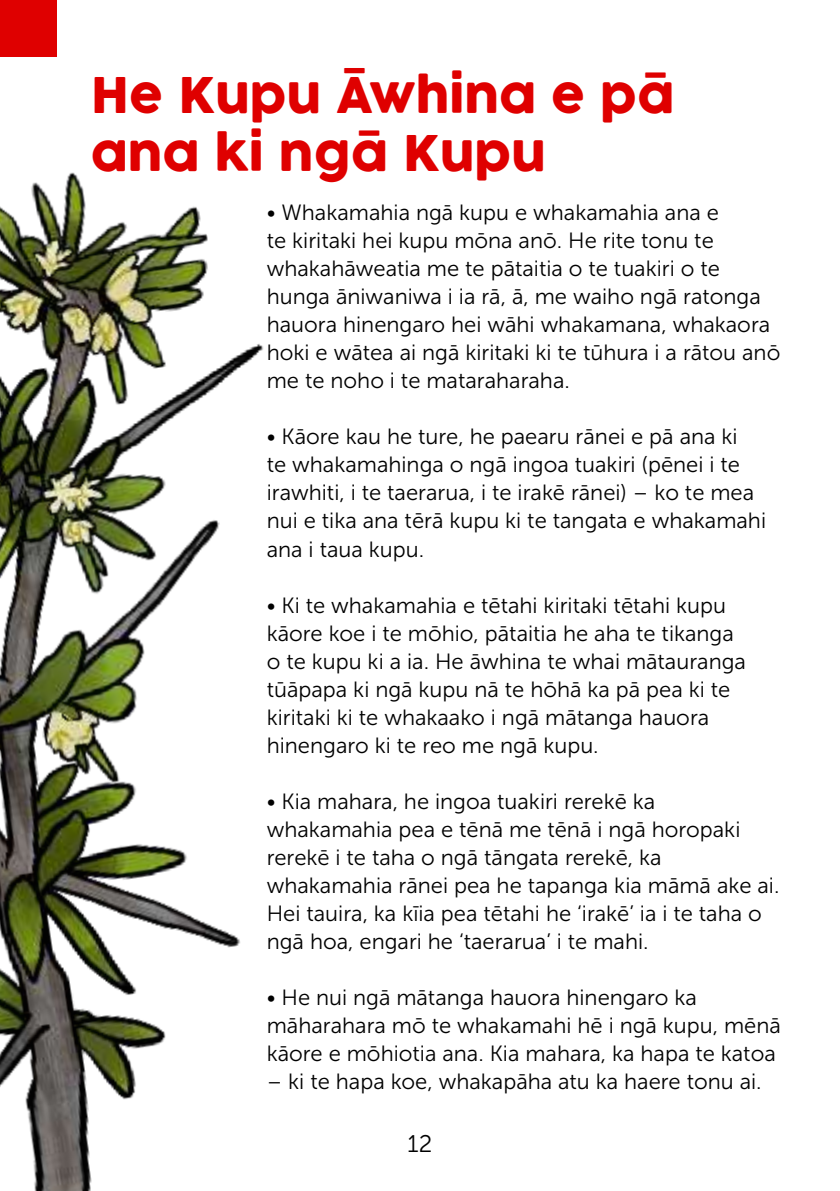
<style>
.page{position:relative;width:840px;height:1191px;background:#fff}
.page>*{position:absolute;margin:0;border:0;box-sizing:border-box;transform-origin:0 0}
.t1{font:48px/57.6px "Cocogoose";color:#df0000}
.t2{font:24px "Museo Sans 300";color:#000}
.t3{font:22px/28px "Museo Sans 300";color:#000}
</style>
<div class="page">
<div style="left:0;top:0;width:57px;height:57px;background:#df0000"></div>
<img style="left:0;top:172px;width:264px;height:1019px">
<h1 class="t1" style="left:91px;top:69px;width:585px">He Kupu Āwhina e pā ana ki ngā Kupu</h1>
<p class="t3" style="left:266px;top:199px;width:515px">• Whakamahia ngā kupu e whakamahia ana e<br>te kiritaki hei kupu mōna anō. He rite tonu te whakahāweatia me te pātaitia o te tuakiri o te hunga āniwaniwa i ia rā, ā, me waiho ngā ratonga hauora hinengaro hei wāhi whakamana, whakaora hoki e wātea ai ngā kiritaki ki te tūhura i a rātou anō me te noho i te mataraharaha.</p>
<p class="t3" style="left:266px;top:423px;width:500px">• Kāore kau he ture, he paearu rānei e pā ana ki<br>te whakamahinga o ngā ingoa tuakiri (pēnei i te irawhiti, i te taerarua, i te irakē rānei) – ko te mea nui e tika ana tērā kupu ki te tangata e whakamahi ana i taua kupu.</p>
<p class="t3" style="left:266px;top:591px;width:480px">• Ki te whakamahia e tētahi kiritaki tētahi kupu kāore koe i te mōhio, pātaitia he aha te tikanga o te kupu ki a ia. He āwhina te whai mātauranga tūāpapa ki ngā kupu nā te hōhā ka pā pea ki te kiritaki ki te whakaako i ngā mātanga hauora hinengaro ki te reo me ngā kupu.</p>
<p class="t3" style="left:266px;top:787px;width:514px">• Kia mahara, he ingoa tuakiri rerekē ka whakamahia pea e tēnā me tēnā i ngā horopaki rerekē i te taha o ngā tāngata rerekē, ka whakamahia rānei pea he tapanga kia māmā ake ai.<br>Hei tauira, ka kīia pea tētahi he ‘irakē’ ia i te taha o ngā hoa, engari he ‘taerarua’ i te mahi.</p>
<p class="t3" style="left:266px;top:983px;width:515px">• He nui ngā mātanga hauora hinengaro ka māharahara mō te whakamahi hē i ngā kupu, mēnā kāore e mōhiotia ana. Kia mahara, ka hapa te katoa</p>
<p class="t3" style="left:266px;top:1067px;width:496px">– ki te hapa koe, whakapāha atu ka haere tonu ai.</p>
<p class="t2" style="left:407px;top:1132px;width:26px">12</p>
</div>
